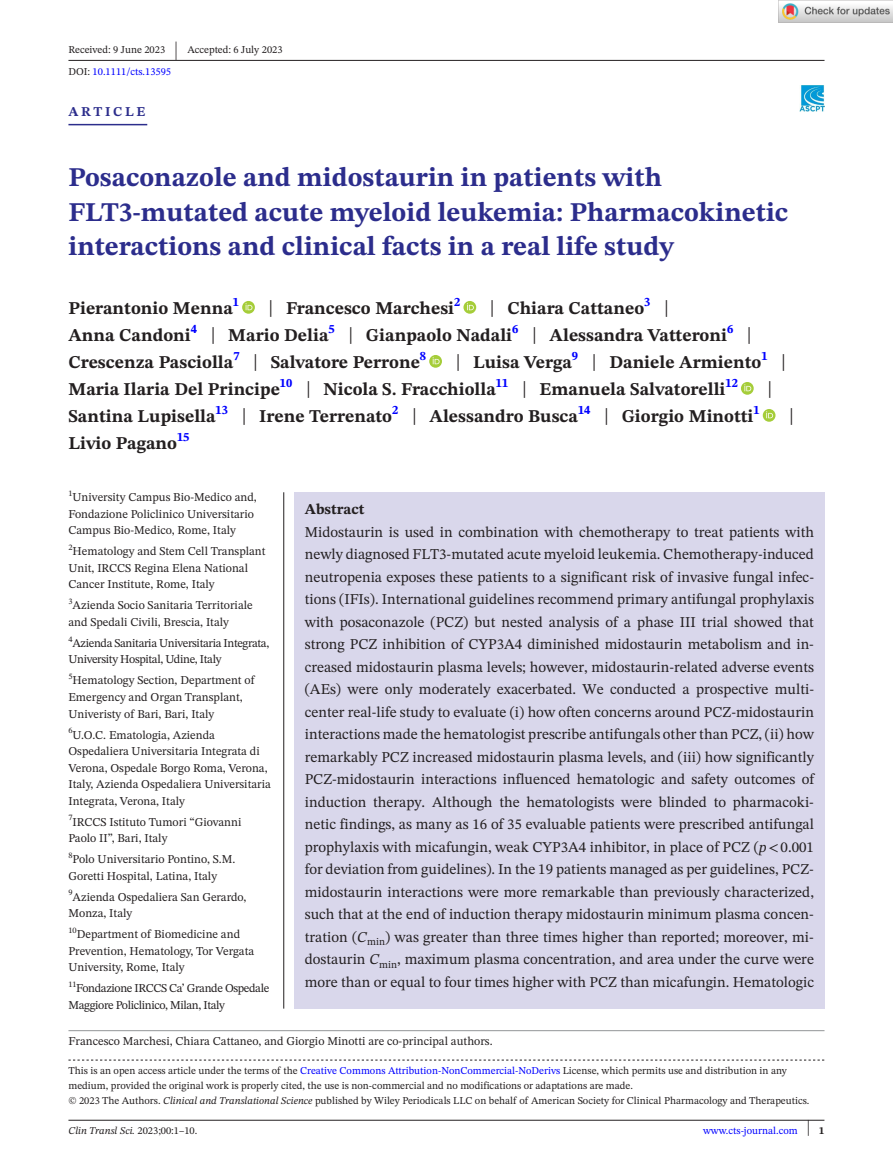
<style>
.page{position:relative;width:893px;height:1174px;background:#fff}
.page>*{position:absolute;margin:0;border:0;box-sizing:border-box;transform-origin:0 0}
.t1{font:700 27px/34.5px "STIX Two Text";color:#2c2d8c}
.t2{font:25.65px "STIX Two Text";color:#231f20;scale:.49 1}
.t3{font:23.4px "STIX Two Text";color:#231f20;scale:.77 1}
.t4{font:700 18px/27px "STIX Two Text";color:#231f20}
.t5{font:15px/22.5px "STIX Two Text";color:#231f20;text-align:justify}
.t6{font:700 15px "STIX Two Text";color:#231f20}
.t7{font:700 13.5px "STIX Two Text";letter-spacing:.2em;color:#2c2d8c}
.t8{font:700 12.6px "STIX Two Text";color:#00f}
.t9{font:12px/16.5px "STIX Two Text";color:#231f20}
.t10{font:12px/16.5px "STIX Two Text";letter-spacing:-.03em;color:#231f20}
.t11{font:10.5px/15px "STIX Two Text";color:#231f20}
.t12{font:10.5px "STIX Two Text";color:#00f}
.t13{font:italic 10.5px "STIX Two Text";color:#231f20}
.t14{font:8.4px "STIX Two Text";color:#231f20}
.s1{color:#231f20}
.s2{font-weight:400;font-size:23.4px}
.s3{font-style:italic}
.s4{font-family:"STIX"}
.s5{color:#00f}
.s6{font-style:normal}
.s7{font-size:22.2px;color:#231f20}
.s8{font-weight:700;color:#231f20}
</style>
<div class="page">
<hr style="left:68px;top:1119px;width:756px;height:1px;background:#231f20">
<img style="left:799px;top:85px;width:25px;height:26px">
<hr style="left:68px;top:60px;width:756px;height:1px;background:#231f20">
<hr style="left:68px;top:124px;width:79px;height:1px;background:#2c2d8c">
<svg style="left:242px;top:301px;width:13px;height:13px"></svg>
<svg style="left:246px;top:303px;width:6px;height:7px"></svg>
<svg style="left:463px;top:301px;width:13px;height:13px"></svg>
<svg style="left:467px;top:303px;width:7px;height:7px"></svg>
<svg style="left:429px;top:355px;width:13px;height:13px"></svg>
<svg style="left:433px;top:357px;width:7px;height:7px"></svg>
<svg style="left:741px;top:382px;width:13px;height:13px"></svg>
<svg style="left:744px;top:384px;width:7px;height:7px"></svg>
<svg style="left:763px;top:409px;width:12px;height:13px"></svg>
<svg style="left:766px;top:411px;width:7px;height:7px"></svg>
<svg style="left:68px;top:1059px;width:756px;height:1px"></svg>
<hr style="left:68px;top:1030px;width:756px;height:1px;background:#939598">
<div style="left:294px;top:492px;width:530px;height:516px;background:#d9d7eb"></div>
<hr style="left:283px;top:492px;width:1px;height:516px;background:#231f20">
<img style="left:779px;top:0;width:114px;height:23px">
<p class="t11" style="left:68px;top:42px;width:98px">Received: 9 June 2023</p>
<h2 class="t2" style="left:175px;top:32px;width:8px">|</h2>
<p class="t11" style="left:187px;top:42px;width:97px">Accepted: 6 July 2023</p>
<p class="t12" style="left:68px;top:64px;width:104px"><span class="s1">DOI:</span> 10.1111/cts.13595</p>
<p class="t7" style="left:68px;top:101px;width:79px">ARTICLE</p>
<h1 class="t1" style="left:68px;top:161px;width:721px">Posaconazole and midostaurin in patients with<br>FLT3-mutated acute myeloid leukemia: Pharmacokinetic interactions and clinical facts in a real life study</h1>
<p class="t4" style="left:68px;top:295px;width:172px">Pierantonio Menna<sup>1</sup></p>
<p class="t4" style="left:269px;top:295px;width:193px"><span class="s2">|</span> Francesco Marchesi<sup>2</sup></p>
<p class="t4" style="left:68px;top:295px;width:685px;text-indent:421px"><span class="s2">|</span> Chiara Cattaneo<sup>3</sup> <span class="s2">|<br></span>Anna Candoni<sup>4</sup> <span class="s2">|</span> Mario Delia<sup>5</sup> <span class="s2">|</span> Gianpaolo Nadali<sup>6</sup> <span class="s2">|</span> Alessandra Vatteroni<sup>6</sup> <span class="s2">|<br></span>Crescenza Pasciolla<sup>7</sup> <span class="s2">|</span> Salvatore Perrone<sup>8</sup></p>
<p class="t4" style="left:68px;top:349px;width:719px;text-indent:387px"><span class="s2">|</span> Luisa Verga<sup>9</sup> <span class="s2">|</span> Daniele Armiento<sup>1</sup> <span class="s2">|<br></span>Maria Ilaria Del Principe<sup>10</sup> <span class="s2">|</span> Nicola S. Fracchiolla<sup>11</sup> <span class="s2">|</span> Emanuela Salvatorelli<sup>12</sup></p>
<h3 class="t3" style="left:767px;top:372px;width:8px">|</h3>
<p class="t4" style="left:68px;top:403px;width:687px">Santina Lupisella<sup>13</sup> <span class="s2">|</span> Irene Terrenato<sup>2</sup> <span class="s2">|</span> Alessandro Busca<sup>14</sup> <span class="s2">|</span> Giorgio Minotti</p>
<p class="t8" style="left:753px;top:400px;width:8px">1</p>
<h3 class="t3" style="left:789px;top:399px;width:8px">|</h3>
<p class="t4" style="left:68px;top:430px;width:110px">Livio Pagano</p>
<p class="t8" style="left:177px;top:427px;width:14px">15</p>
<p class="t9" style="left:68px;top:489px;width:190px"><sup>1</sup>University Campus Bio-Medico and,<br>Fondazione Policlinico Universitario<br>Campus Bio-Medico, Rome, Italy</p>
<p class="t9" style="left:68px;top:543px;width:199px"><sup>2</sup>Hematology and Stem Cell Transplant<br>Unit, IRCCS Regina Elena National<br>Cancer Institute, Rome, Italy</p>
<p class="t9" style="left:68px;top:597px;width:186px"><sup>3</sup>Azienda Socio Sanitaria Territoriale and Spedali Civili, Brescia, Italy</p>
<p class="t10" style="left:68px;top:634px;width:202px"><sup>4</sup>Azienda Sanitaria Universitaria Integrata,<br>University Hospital, Udine, Italy</p>
<p class="t9" style="left:68px;top:672px;width:187px"><sup>5</sup>Hematology Section, Department of<br>Emergency and Organ Transplant,<br>Univeristy of Bari, Bari, Italy</p>
<p class="t9" style="left:68px;top:726px;width:204px"><sup>6</sup>U.O.C. Ematologia, Azienda Ospedaliera Universitaria Integrata di Verona, Ospedale Borgo Roma, Verona, Italy, Azienda Ospedaliera Universitaria Integrata, Verona, Italy</p>
<p class="t14" style="left:68px;top:811px;width:6px">7</p>
<p class="t9" style="left:68px;top:813px;width:175px;text-indent:4px">IRCCS Istituto Tumori “Giovanni<br>Paolo II”, Bari, Italy</p>
<p class="t14" style="left:68px;top:849px;width:6px">8</p>
<p class="t9" style="left:68px;top:850px;width:169px;text-indent:4px">Polo Universitario Pontino, S.M.<br>Goretti Hospital, Latina, Italy</p>
<p class="t14" style="left:68px;top:886px;width:6px">9</p>
<p class="t9" style="left:68px;top:888px;width:180px;text-indent:4px">Azienda Ospedaliera San Gerardo,<br>Monza, Italy</p>
<p class="t14" style="left:68px;top:924px;width:10px">10</p>
<p class="t9" style="left:68px;top:925px;width:187px;text-indent:8px">Department of Biomedicine and<br>Prevention, Hematology, Tor Vergata<br>University, Rome, Italy</p>
<p class="t10" style="left:68px;top:979px;width:202px"><sup>11</sup>Fondazione IRCCS Ca’ Grande Ospedale<br>Maggiore Policlinico, Milan, Italy</p>
<p class="t6" style="left:305px;top:498px;width:61px">Abstract</p>
<p class="t5" style="left:305px;top:520px;width:511px">Midostaurin is used in combination with chemotherapy to treat patients with newly diagnosed FLT3-mutated acute myeloid leukemia. Chemotherapy-induced neutropenia exposes these patients to a significant risk of invasive fungal infec&shy;tions (IFIs). International guidelines recommend primary antifungal prophylaxis with posaconazole (PCZ) but nested analysis of a phase III trial showed that strong PCZ inhibition of CYP3A4 diminished midostaurin metabolism and in&shy;creased midostaurin plasma levels; however, midostaurin-related adverse events (AEs) were only moderately exacerbated. We conducted a prospective multi&shy;center real-life study to evaluate (i) how often concerns around PCZ-midostaurin interactions made the hematologist prescribe antifungals other than PCZ, (ii) how remarkably PCZ increased midostaurin plasma levels, and (iii) how significantly PCZ-midostaurin interactions influenced hematologic and safety outcomes of induction therapy. Although the hematologists were blinded to pharmacoki&shy;netic findings, as many as 16 of 35 evaluable patients were prescribed antifungal prophylaxis with micafungin, weak CYP3A4 inhibitor, in place of PCZ (<span class="s3">p</span><span class="s4">&lt;</span>0.001 for deviation from guidelines). In the 19 patients managed as per guidelines, PCZ&shy;midostaurin interactions were more remarkable than previously characterized, such that at the end of induction therapy midostaurin minimum plasma concen&shy;tration (<span class="s3">C</span><sub>min</sub>) was greater than three times higher than reported; moreover, mi&shy;dostaurin <span class="s3">C</span><sub>min</sub>, maximum plasma concentration, and area under the curve were more than or equal to four times higher with PCZ than micafungin. Hematologic</p>
<p class="t9" style="left:68px;top:1032px;width:426px">Francesco Marchesi, Chiara Cattaneo, and Giorgio Minotti are co-principal authors.</p>
<p class="t11" style="left:68px;top:1063px;width:743px">This is an open access article under the terms of the <span class="s5">Creative Commons Attribution-NonCommercial-NoDerivs</span> License, which permits use and distribution in any medium, provided the original work is properly cited, the use is non-commercial and no modifications or adaptations are made.<br>© 2023 The Authors. <span class="s3">Clinical and Translational Science</span> published by Wiley Periodicals LLC on behalf of American Society for Clinical Pharmacology and Therapeutics.</p>
<p class="t13" style="left:68px;top:1123px;width:130px">Clin Transl Sci. <span class="s6">2023;00:1–10.</span></p>
<p class="t12" style="left:703px;top:1123px;width:123px">www.cts-journal.com <span class="s7">|</span> <span class="s8">1</span></p>
</div>
